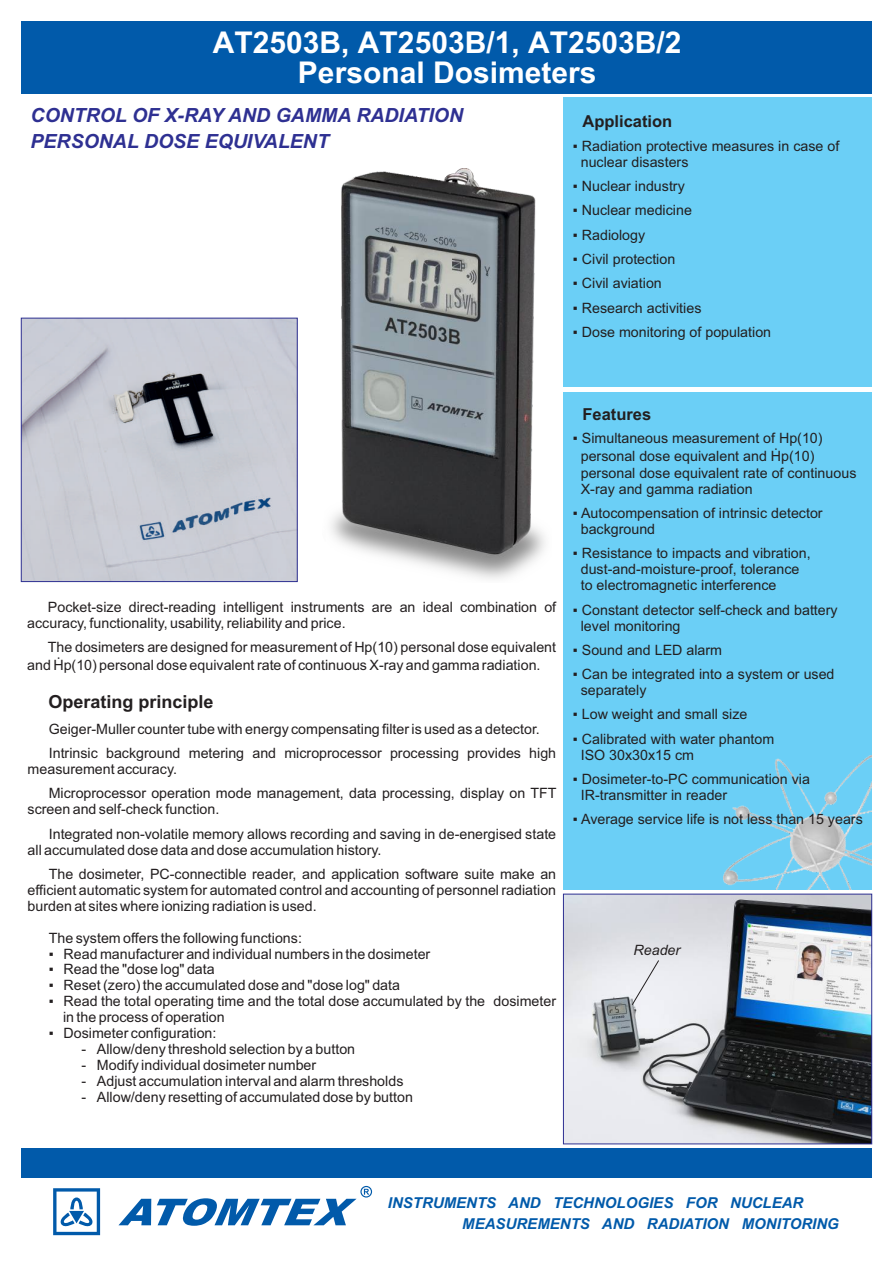
<style>
.page{position:relative;width:893px;height:1263px;background:#fff}
.page>*{position:absolute;margin:0;border:0;box-sizing:border-box;transform-origin:0 0}
.t1{font:700 30px/30.2px "Arial";color:#fff;text-align:center}
.t2{font:italic 700 19.5px/26.1px "Arial";color:#2e3092}
.t3{font:700 18px "Arial";color:#231f20}
.t4{font:700 16.5px "Arial";color:#231f20}
.t5{font:italic 700 15px/21.3px "Arial";color:#015aaa}
.t6{font:14.25px/15.9px "Arial";color:#231f20}
.t7{font:italic 14.25px "Arial";color:#231f20}
.s1{font-family:"Arial Unicode MS"}
</style>
<div class="page">
<img style="left:565px;top:896px;width:305px;height:246px">
<div style="left:563px;top:894px;width:309px;height:250px;border:1px solid #2e3092"></div>
<div style="left:21px;top:21px;width:851px;height:73px;background:#015aaa"></div>
<div style="left:563px;top:98px;width:309px;height:792px;background:#6bcff6"></div>
<img style="left:723px;top:756px;width:149px;height:134px">
<hr style="left:563px;top:388px;width:309px;height:4px;background:#fff">
<svg style="left:631px;top:959px;width:29px;height:47px"></svg>
<img style="left:330px;top:168px;width:215px;height:411px">
<img style="left:23px;top:320px;width:272px;height:260px">
<div style="left:21px;top:318px;width:276px;height:264px;border:1px solid #2e3092"></div>
<div style="left:21px;top:1148px;width:851px;height:30px;background:#015aaa"></div>
<svg style="left:118px;top:1186px;width:254px;height:40px"></svg>
<svg style="left:53px;top:1188px;width:47px;height:47px"></svg>
<h1 class="t1" style="left:213px;top:30px;width:470px">AТ2503B, AТ2503B/1, AТ2503B/2<br>Personal Dosimeters</h1>
<h2 class="t2" style="left:31px;top:103px;width:434px">CONTROL OF X-RAY AND GAMMA RADIATION<br>PERSONAL DOSE EQUIVALENT</h2>
<p class="t4" style="left:582px;top:115px;width:91px">Application</p>
<p class="t6" style="left:581px;top:139px;width:260px;text-indent:-8px">▪ Radiation protective measures in case of nuclear disasters</p>
<p class="t6" style="left:573px;top:180px;width:113px">▪ Nuclear industry</p>
<p class="t6" style="left:573px;top:204px;width:121px">▪ Nuclear medicine</p>
<p class="t6" style="left:573px;top:228px;width:74px">▪ Radiology</p>
<p class="t6" style="left:573px;top:252px;width:104px">▪ Civil protection</p>
<p class="t6" style="left:573px;top:277px;width:90px">▪ Civil aviation</p>
<p class="t6" style="left:573px;top:301px;width:130px">▪ Research activities</p>
<p class="t6" style="left:573px;top:325px;width:200px">▪ Dose monitoring of population</p>
<p class="t6" style="left:27px;top:600px;width:530px;text-indent:21px">Pocket-size direct-reading intelligent instruments are an ideal combination of accuracy, functionality, usability, reliability and price.</p>
<p class="t6" style="left:27px;top:639px;width:530px;line-height:18.3px;text-indent:21px">The dosimeters are designed for measurement of Hp(10) personal dose equivalent and <span class="s1">Ḣ</span>р(10) personal dose equivalent rate of continuous X-ray and gamma radiation.</p>
<p class="t3" style="left:48px;top:695px;width:167px">Operating principle</p>
<p class="t6" style="left:49px;top:718px;width:509px;line-height:24.3px">Geiger-Muller counter tube with energy compensating filter is used as a detector.<br>Intrinsic background metering and microprocessor processing provides high</p>
<p class="t6" style="left:49px;top:758px;width:509px;line-height:24.3px;text-indent:-21px">measurement accuracy.<br>Microprocessor operation mode management, data processing, display on TFT</p>
<p class="t6" style="left:49px;top:798px;width:509px;line-height:24.3px;text-indent:-21px">screen and self-check function.<br>Integrated non-volatile memory allows recording and saving in de-energised state</p>
<p class="t6" style="left:49px;top:839px;width:509px;line-height:24.3px;text-indent:-21px">all accumulated dose data and dose accumulation history.<br>The dosimeter, PC-connectible reader, and application software suite make an</p>
<p class="t6" style="left:28px;top:883px;width:530px">efficient automatic system for automated control and accounting of personnel radiation burden at sites where ionizing radiation is used.</p>
<p class="t6" style="left:49px;top:931px;width:255px">The system offers the following functions:</p>
<p class="t6" style="left:49px;top:947px;width:383px">▪ Read manufacturer and individual numbers in the dosimeter</p>
<p class="t6" style="left:49px;top:963px;width:167px">▪ Read the "dose log" data</p>
<p class="t6" style="left:49px;top:979px;width:353px">▪ Reset (zero) the accumulated dose and "dose log" data</p>
<p class="t6" style="left:63px;top:995px;width:494px;text-indent:-14px">▪ Read the total operating time and the total dose accumulated by the dosimeter in the process of operation</p>
<p class="t6" style="left:49px;top:1026px;width:169px">▪ Dosimeter configuration:</p>
<p class="t6" style="left:82px;top:1042px;width:275px">- Allow/deny threshold selection by a button</p>
<p class="t6" style="left:82px;top:1058px;width:236px">- Modify individual dosimeter number</p>
<p class="t6" style="left:82px;top:1074px;width:323px">- Adjust accumulation interval and alarm thresholds</p>
<p class="t6" style="left:82px;top:1090px;width:333px">- Allow/deny resetting of accumulated dose by button</p>
<p class="t4" style="left:582px;top:408px;width:70px">Features</p>
<p class="t6" style="left:573px;top:430px;width:251px;line-height:18.3px;text-align:center">▪ Simultaneous measurement of Hp(10) personal dose equivalent and <span class="s1">Ḣ</span>р(10)</p>
<p class="t6" style="left:581px;top:466px;width:277px">personal dose equivalent rate of continuous<br>X-ray and gamma radiation</p>
<p class="t6" style="left:581px;top:507px;width:243px;text-indent:-8px">▪ Autocompensation of intrinsic detector background</p>
<p class="t6" style="left:581px;top:547px;width:231px;text-indent:-8px">▪ Resistance to impacts and vibration, dust-and-moisture-proof, tolerance to electromagnetic interference</p>
<p class="t6" style="left:581px;top:603px;width:258px;text-indent:-8px">▪ Constant detector self-check and battery level monitoring</p>
<p class="t6" style="left:573px;top:643px;width:151px">▪ Sound and LED alarm</p>
<p class="t6" style="left:581px;top:667px;width:255px;text-indent:-8px">▪ Can be integrated into a system or used separately</p>
<p class="t6" style="left:573px;top:708px;width:176px">▪ Low weight and small size</p>
<p class="t6" style="left:581px;top:732px;width:195px;text-indent:-8px">▪ Calibrated with water phantom<br>ISO 30x30x15 cm</p>
<p class="t6" style="left:581px;top:772px;width:231px;text-indent:-8px">▪ Dosimeter-to-PC communication via<br>IR-transmitter in reader</p>
<p class="t6" style="left:573px;top:812px;width:291px">▪ Average service life is not less than 15 years</p>
<p class="t7" style="left:633px;top:944px;width:48px">Reader</p>
<p class="t5" style="left:462px;top:1193px;width:378px;text-indent:-74px">INSTRUMENTS AND TECHNOLOGIES FOR NUCLEAR<br>MEASUREMENTS AND RADIATION MONITORING</p>
</div>
